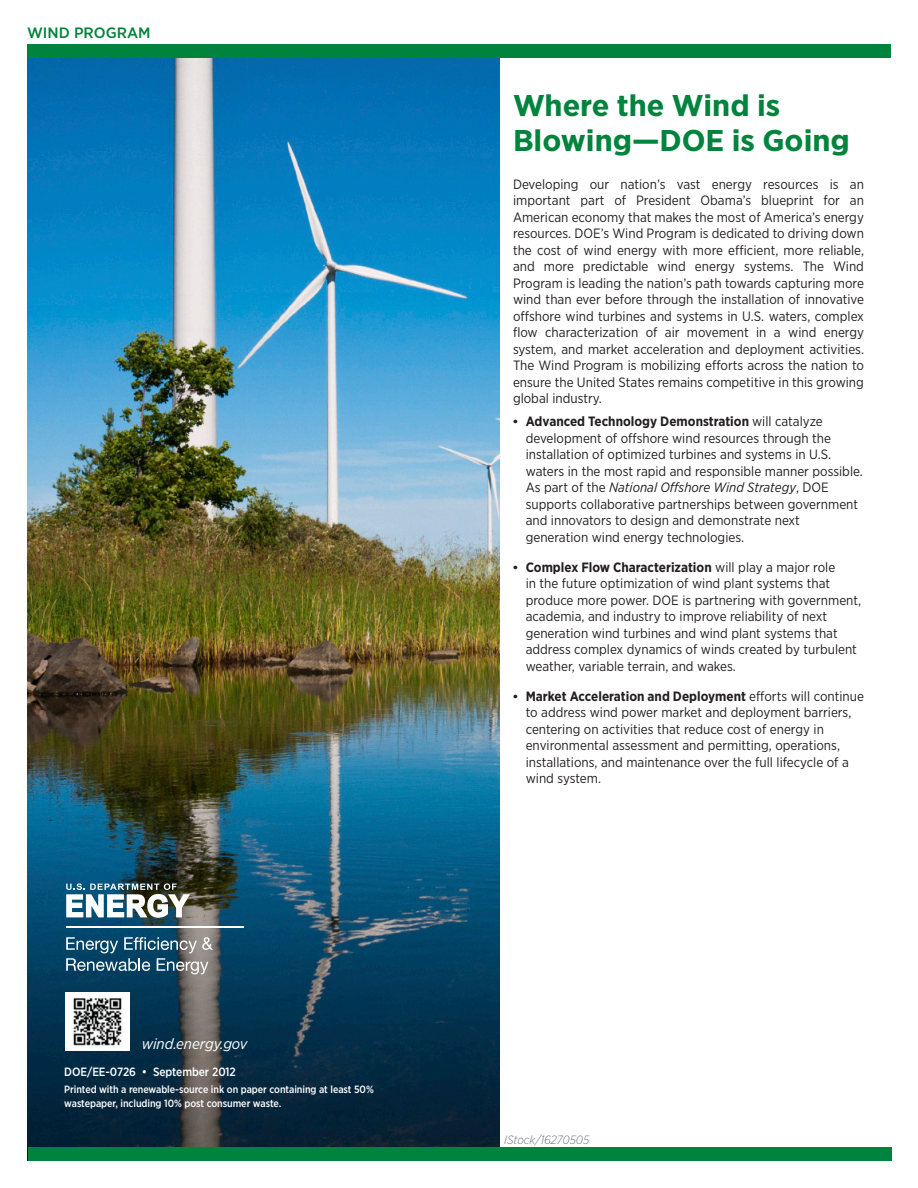
<style>
.page{position:relative;width:918px;height:1188px;background:#fff}
.page>*{position:absolute;margin:0;border:0;box-sizing:border-box;transform-origin:0 0}
.t1{font:700 30px/34.5px "Gotham Narrow";color:#00843d;scale:1.1 1}
.H-attribution{font:italic 15px "Gotham Narrow";letter-spacing:-.005em;color:#fff}
.program_name_page_2{font:500 15px "Gotham Narrow";color:#00843d;scale:1.1 1}
.Text{font:13.5px/16.5px "Gotham Narrow";color:#231f20}
.H-printed_______ink{font:500 12px "Gotham Narrow";letter-spacing:-.005em;color:#fff}
.t2{font:italic 300 12px "Gotham Narrow";color:#6a747b}
.H-printed_______ink-2{font:500 10.5px/13.5px "Gotham Narrow";letter-spacing:-.005em;color:#fff}
.s1{font-family:"Times New Roman";font-weight:700}
.s2{font-weight:700}
.s3{font-style:italic}
</style>
<div class="page">
<img style="left:27px;top:58px;width:473px;height:1103px">
<div style="left:28px;top:1148px;width:864px;height:13px;background:#00843d"></div>
<img style="left:66px;top:883px;width:124px;height:35px">
<hr style="left:66px;top:927px;width:178px;height:1px;background:#fff">
<svg style="left:66px;top:937px;width:147px;height:37px;background:#507488"></svg>
<div style="left:27px;top:44px;width:864px;height:14px;background:#00843d"></div>
<img style="left:66px;top:992px;width:63px;height:58px">
<p class="program_name_page_2" style="left:27px;top:24px;width:114px">WIND PROGRAM</p>
<p class="H-attribution" style="left:142px;top:1034px;width:107px">wind.energy.gov</p>
<p class="H-printed_______ink" style="left:64px;top:1065px;width:173px">DOE/EE-0726 • September 2012</p>
<p class="H-printed_______ink-2" style="left:64px;top:1083px;width:311px">Printed with a renewable-source ink on paper containing at least 50% wastepaper, including 10% post consumer waste.</p>
<p class="t1" style="left:513px;top:88px;width:308px">Where the Wind is<br>Blowing—DOE is Going</p>
<p class="Text" style="left:513px;top:175px;width:353px;text-align:justify">Developing our nation’s vast energy resources is an important part of President Obama’s blueprint for an American economy that makes the most of America’s energy resources. DOE’s Wind Program is dedicated to driving down the cost of wind energy with more efficient, more reliable, and more predictable wind energy systems. The Wind Program is leading the nation’s path towards capturing more wind than ever before through the installation of innovative offshore wind turbines and systems in U.S. waters, complex flow characterization of air movement in a wind energy system, and market acceleration and deployment activities.<br>The Wind Program is mobilizing efforts across the nation to ensure the United States remains competitive in this growing global industry.</p>
<p class="Text" style="left:526px;top:413px;width:339px;text-indent:-13px"><span class="s1">•</span> <span class="s2">Advanced Technology Demonstration</span> will catalyze development of offshore wind resources through the installation of optimized turbines and systems in U.S. waters in the most rapid and responsible manner possible.<br>As part of the <span class="s3">National Offshore Wind Strategy</span>, DOE supports collaborative partnerships between government and innovators to design and demonstrate next generation wind energy technologies.</p>
<p class="Text" style="left:526px;top:559px;width:337px;text-indent:-13px"><span class="s1">•</span> <span class="s2">Complex Flow Characterization</span> will play a major role<br>in the future optimization of wind plant systems that produce more power. DOE is partnering with government, academia, and industry to improve reliability of next generation wind turbines and wind plant systems that address complex dynamics of winds created by turbulent weather, variable terrain, and wakes.</p>
<p class="Text" style="left:526px;top:688px;width:340px;text-indent:-13px"><span class="s1">•</span> <span class="s2">Market Acceleration and Deployment</span> efforts will continue to address wind power market and deployment barriers, centering on activities that reduce cost of energy in environmental assessment and permitting, operations, installations, and maintenance over the full lifecycle of a wind system.</p>
<p class="t2" style="left:504px;top:1132px;width:87px">IStock/16270505</p>
</div>
